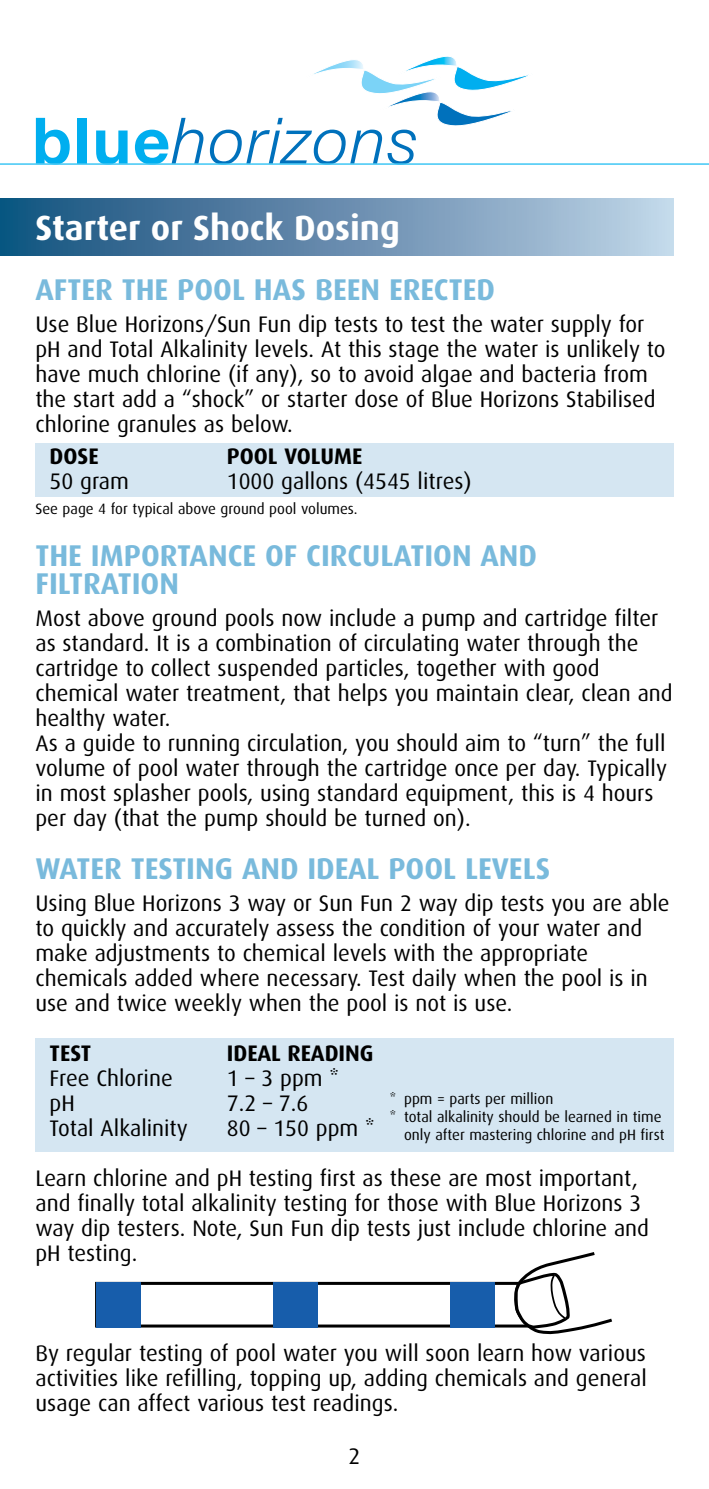
<style>
.page{position:relative;width:709px;height:1489px;background:#fff}
.page>*{position:absolute;margin:0;border:0;box-sizing:border-box;transform-origin:0 0}
.t1{font:700 35px "Dax";color:#fff}
.t2{font:700 30px "Dax";color:#79badc}
.t3{font:22.5px/25px "Dax";color:#000}
.t4{font:700 22.5px "Dax";color:#000}
.t5{font:15px "Dax";color:#000}
</style>
<div class="page">
<div style="left:35px;top:1038px;width:638px;height:114px;background:#d5e6f2"></div>
<div style="left:35px;top:443px;width:638px;height:53px;background:#d5e6f2"></div>
<div style="left:0;top:198px;width:673px;height:57px;background:linear-gradient(to right,#114e7c,#c0d1e5)"></div>
<svg style="left:36px;top:118px;width:34px;height:45px"></svg>
<div style="left:78px;top:118px;width:9px;height:46px;background:#00aeef"></div>
<svg style="left:96px;top:130px;width:32px;height:33px"></svg>
<svg style="left:135px;top:118px;width:68px;height:45px"></svg>
<svg style="left:210px;top:56px;width:319px;height:107px"></svg>
<hr style="left:0;top:163px;width:709px;height:2px;background:#44c8f5">
<svg style="left:95px;top:1252px;width:517px;height:81px"></svg>
<div style="left:97px;top:1281px;width:44px;height:46px;background:#175dab"></div>
<h1 class="t1" style="left:35px;top:208px;width:366px">STARTER OR SHOCK DOSING</h1>
<h2 class="t2" style="left:35px;top:272px;width:461px">AFTER THE POOL HAS BEEN ERECTED</h2>
<p class="t3" style="left:35px;top:311px;width:631px">Use Blue Horizons/Sun Fun dip tests to test the water supply for pH and Total Alkalinity levels. At this stage the water is unlikely to have much chlorine (if any), so to avoid algae and bacteria from the start add a “shock” or starter dose of Blue Horizons Stabilised chlorine granules as below.</p>
<p class="t4" style="left:50px;top:443px;width:24px">DOSE</p>
<p class="t4" style="left:227px;top:443px;width:26px">POOL</p>
<p class="t4" style="left:284px;top:443px;width:64px">VOLUME</p>
<p class="t3" style="left:50px;top:469px;width:81px">50 gram</p>
<p class="t3" style="left:227px;top:469px;width:246px">1000 gallons (4545 litres)</p>
<p class="t5" style="left:35px;top:500px;width:324px">See page 4 for typical above ground pool volumes.</p>
<h2 class="t2" style="left:35px;top:539px;width:73px">THE IMPORTANCE</h2>
<h2 class="t2" style="left:265px;top:539px;width:56px">OF CIRC</h2>
<h2 class="t2" style="left:362px;top:539px;width:34px">ULATION</h2>
<h2 class="t2" style="left:480px;top:539px;width:20px">AND</h2>
<h2 class="t2" style="left:35px;top:566px;width:15px">FILTRATION</h2>
<p class="t3" style="left:35px;top:606px;width:639px">Most above ground pools now include a pump and cartridge filter as standard. It is a combination of circulating water through the cartridge to collect suspended particles, together with good chemical water treatment, that helps you maintain clear, clean and healthy water.<br>As a guide to running circulation, you should aim to “turn” the full volume of pool water through the cartridge once per day. Typically in most splasher pools, using standard equipment, this is 4 hours per day (that the pump should be turned on).</p>
<h2 class="t2" style="left:35px;top:851px;width:41px">WATER</h2>
<h2 class="t2" style="left:131px;top:851px;width:16px">TESTING</h2>
<h2 class="t2" style="left:242px;top:851px;width:20px">AND</h2>
<h2 class="t2" style="left:307px;top:851px;width:15px">IDEAL</h2>
<h2 class="t2" style="left:388px;top:851px;width:18px">POOL</h2>
<h2 class="t2" style="left:465px;top:851px;width:15px">LEVELS</h2>
<p class="t3" style="left:35px;top:890px;width:635px">Using Blue Horizons 3 way or Sun Fun 2 way dip tests you are able to quickly and accurately assess the condition of your water and make adjustments to chemical levels with the appropriate chemicals added where necessary. Test daily when the pool is in use and twice weekly when the pool is not is use.</p>
<p class="t4" style="left:50px;top:1040px;width:43px">TEST</p>
<p class="t4" style="left:227px;top:1040px;width:148px">IDEAL READING</p>
<p class="t3" style="left:50px;top:1065px;width:125px">Free Chlorine</p>
<p class="t3" style="left:227px;top:1065px;width:114px">1 – 3 ppm *</p>
<p class="t3" style="left:50px;top:1090px;width:27px">pH</p>
<p class="t3" style="left:227px;top:1090px;width:83px">7.2 – 7.6</p>
<p class="t3" style="left:50px;top:1115px;width:140px">Total Alkalinity</p>
<p class="t3" style="left:227px;top:1115px;width:149px">80 – 150 ppm *</p>
<p class="t3" style="left:35px;top:1165px;width:615px">Learn chlorine and pH testing first as these are most important, and finally total alkalinity testing for those with Blue Horizons 3 way dip testers. Note, Sun Fun dip tests just include chlorine and pH testing.</p>
<p class="t5" style="left:390px;top:1089px;width:165px">* ppm = parts per million</p>
<p class="t5" style="left:390px;top:1107px;width:273px">* total alkalinity should be learned in time</p>
<p class="t5" style="left:404px;top:1125px;width:262px">only after mastering chlorine and pH first</p>
<p class="t3" style="left:35px;top:1340px;width:613px;text-align:justify">By regular testing of pool water you will soon learn how various activities like refilling, topping up, adding chemicals and general usage can affect various test readings.</p>
<p class="t3" style="left:348px;top:1443px;width:13px">2</p>
</div>
